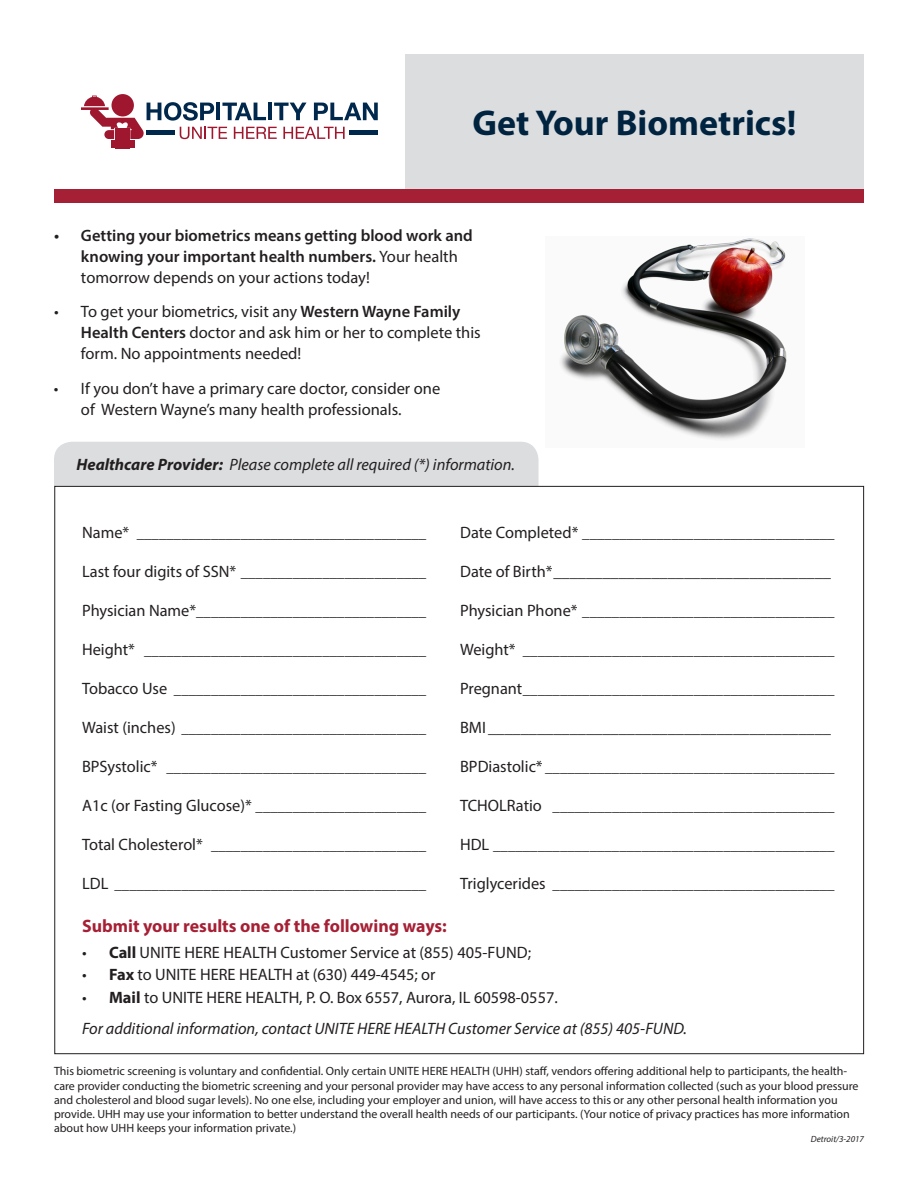
<style>
.page{position:relative;width:918px;height:1188px;background:#fff}
.page>*{position:absolute;margin:0;border:0;box-sizing:border-box;transform-origin:0 0}
.t1{font:700 36px "Myriad Pro";color:#002340}
.t2{font:700 18px "Myriad Pro";color:#a62035}
.t3{font:16.5px/21px "Myriad Pro";color:#231f20}
.t4{font:italic 16.5px/31.3px "Myriad Pro";color:#231f20}
.t5{font:600 16.5px/21px "Myriad Pro";color:#231f20}
.t6{font:15px "Myriad Pro";color:#231f20}
.t7{font:12px/14.2px "Myriad Pro";color:#231f20}
.t8{font:italic 9px "Myriad Pro";color:#231f20}
.s1{font-weight:400}
.s2{font-weight:600}
.s3{font-weight:700}
.s4{font-size:16.5px}
.s5{font-style:normal}
.s6{font-weight:700;font-style:normal}
</style>
<div class="page">
<div style="left:54px;top:189px;width:810px;height:13px;background:#a62035"></div>
<div style="left:405px;top:54px;width:459px;height:135px;background:#dcdddf"></div>
<div style="left:115px;top:129px;width:14px;height:20px;background:#9f172e"></div>
<svg style="left:112px;top:94px;width:22px;height:22px"></svg>
<svg style="left:81px;top:96px;width:297px;height:52px"></svg>
<hr style="left:350px;top:131px;width:28px;height:4px;background:#00284c">
<hr style="left:147px;top:131px;width:28px;height:4px;background:#00284c">
<div style="left:54px;top:442px;width:484px;height:44px;background:#dcdddf"></div>
<img style="left:560px;top:238px;width:227px;height:202px">
<h1 class="t1" style="left:473px;top:99px;width:325px">Get Your Biometrics!</h1>
<p class="t5" style="left:81px;top:224px;width:393px;text-indent:-27px">• Getting your biometrics means getting blood work and knowing your important health numbers. <span class="s1">Your health tomorrow depends on your actions today!</span></p>
<p class="t3" style="left:81px;top:301px;width:401px;text-indent:-27px">• To get your biometrics, visit any <span class="s2">Western Wayne Family<br>Health Centers</span> doctor and ask him or her to complete this form. No appointments needed!</p>
<p class="t3" style="left:81px;top:377px;width:361px;text-indent:-27px">• If you don’t have a primary care doctor, consider one of Western Wayne’s many health professionals.</p>
<p class="t4" style="left:76px;top:449px;width:440px"><span class="s3">Healthcare Provider:</span> Please complete all required (*) information.</p>
<p class="t6" style="left:82px;top:524px;width:346px"><span class="s4">Name*</span> _______________________________________</p>
<p class="t6" style="left:460px;top:524px;width:376px"><span class="s4">Date Completed*</span> __________________________________</p>
<p class="t6" style="left:82px;top:563px;width:346px"><span class="s4">Last four digits of SSN*</span> _________________________</p>
<p class="t3" style="left:460px;top:561px;width:372px">Date of Birth*__________________________________</p>
<p class="t6" style="left:82px;top:602px;width:346px"><span class="s4">Physician Name*</span>_______________________________</p>
<p class="t6" style="left:460px;top:602px;width:376px"><span class="s4">Physician Phone*</span> __________________________________</p>
<p class="t6" style="left:82px;top:641px;width:346px"><span class="s4">Height*</span> ______________________________________</p>
<p class="t6" style="left:460px;top:641px;width:376px"><span class="s4">Weight*</span> __________________________________________</p>
<p class="t6" style="left:82px;top:680px;width:346px"><span class="s4">Tobacco Use</span> __________________________________</p>
<p class="t6" style="left:460px;top:680px;width:376px"><span class="s4">Pregnant</span>__________________________________________</p>
<p class="t6" style="left:82px;top:719px;width:346px"><span class="s4">Waist (inches)</span> _________________________________</p>
<p class="t3" style="left:460px;top:717px;width:372px">BMI__________________________________________</p>
<p class="t6" style="left:82px;top:758px;width:346px"><span class="s4">BPSystolic*</span> ___________________________________</p>
<p class="t6" style="left:460px;top:758px;width:376px"><span class="s4">BPDiastolic*</span> _______________________________________</p>
<p class="t6" style="left:82px;top:797px;width:346px"><span class="s4">A1c (or Fasting Glucose)*</span> _______________________</p>
<p class="t6" style="left:460px;top:797px;width:376px"><span class="s4">TCHOLRatio</span> ______________________________________</p>
<p class="t6" style="left:82px;top:836px;width:346px"><span class="s4">Total Cholesterol*</span> _____________________________</p>
<p class="t6" style="left:460px;top:836px;width:376px"><span class="s4">HDL</span> ______________________________________________</p>
<p class="t6" style="left:82px;top:875px;width:346px"><span class="s4">LDL</span> __________________________________________</p>
<p class="t6" style="left:460px;top:875px;width:376px"><span class="s4">Triglycerides</span> ______________________________________</p>
<p class="t2" style="left:82px;top:914px;width:366px">Submit your results one of the following ways:</p>
<p class="t3" style="left:82px;top:941px;width:450px">• <span class="s3">Call</span> UNITE HERE HEALTH Customer Service at (855) 405-FUND;</p>
<p class="t3" style="left:82px;top:964px;width:355px">• <span class="s3">Fax</span> to UNITE HERE HEALTH at (630) 449-4545; or</p>
<p class="t4" style="left:82px;top:981px;width:606px"><span class="s5">•</span> <span class="s6">Mail</span> <span class="s5">to UNITE HERE HEALTH, P. O. Box 6557, Aurora, IL 60598-0557.<br></span>For additional information, contact UNITE HERE HEALTH Customer Service at (855) 405-FUND.</p>
<p class="t7" style="left:54px;top:1064px;width:806px">This biometric screening is voluntary and confidential. Only certain UNITE HERE HEALTH (UHH) staff, vendors offering additional help to participants, the health&shy;care provider conducting the biometric screening and your personal provider may have access to any personal information collected (such as your blood pressure and cholesterol and blood sugar levels). No one else, including your employer and union, will have access to this or any other personal health information you provide. UHH may use your information to better understand the overall health needs of our participants. (Your notice of privacy practices has more information about how UHH keeps your information private.)</p>
<p class="t8" style="left:811px;top:1134px;width:55px">Detroit/3-2017</p>
</div>
